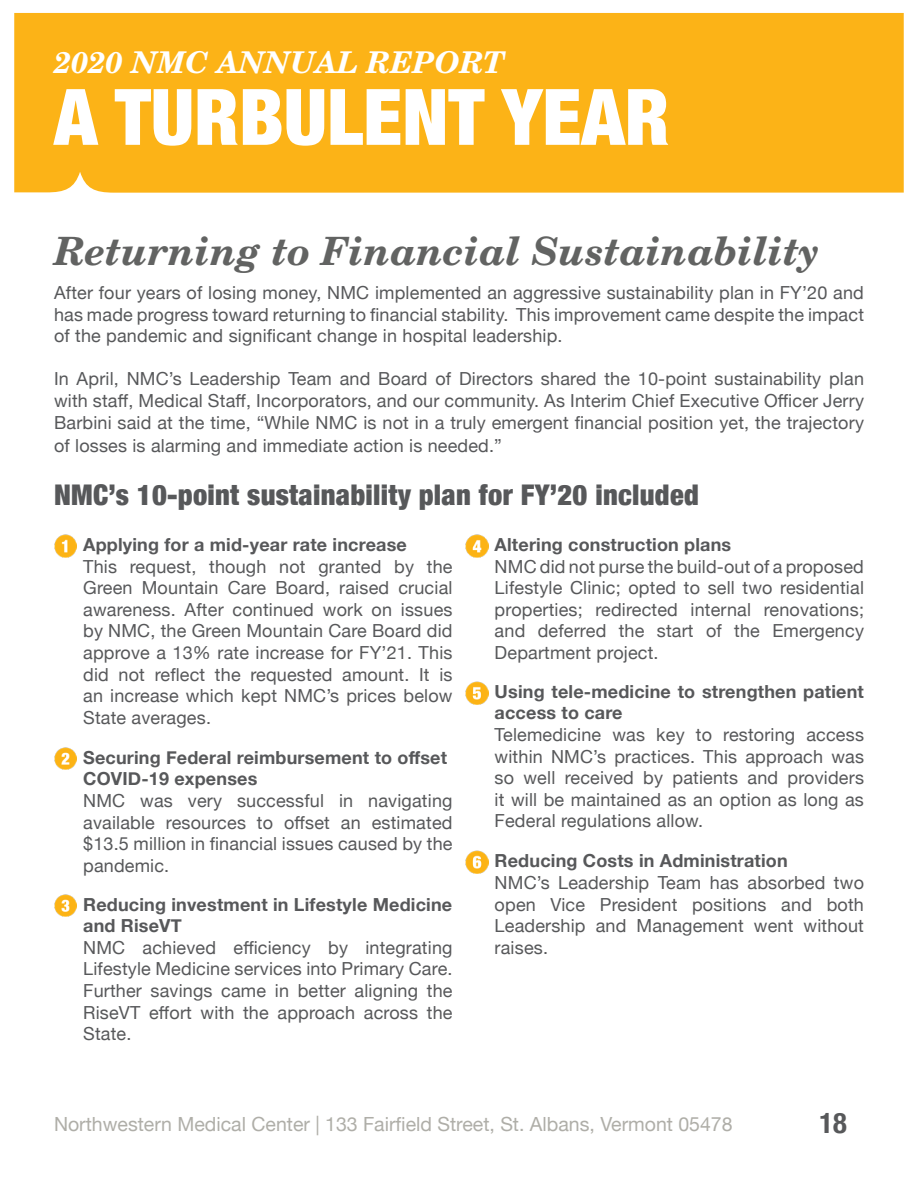
<style>
.page{position:relative;width:918px;height:1188px;background:#fff}
.page>*{position:absolute;margin:0;border:0;box-sizing:border-box;transform-origin:0 0}
.t1{font:900 condensed 78px "Helvetica Neue";color:#fff}
.t2{font:italic 700 39px "New Century Schlbk";color:#626362}
.t3{font:italic 700 30px "New Century Schlbk";color:#fff}
.t4{font:900 condensed 28.5px "Helvetica Neue";letter-spacing:.01em;color:#57585a}
.t5{font:700 condensed 28.5px "Helvetica Neue";color:#57585a}
.t6{font:19.5px "Helvetica Neue";color:#afaea8}
.t7{font:18px/21.6px "Helvetica Neue";letter-spacing:.01em;color:#57585a;text-align:justify}
.t8{font:700 18px/21.6px "Helvetica Neue";letter-spacing:.01em;color:#57585a}
</style>
<div class="page">
<div style="left:14px;top:13px;width:890px;height:180px;background:#fcb317"></div>
<img style="left:54px;top:534px;width:23px;height:23px">
<img style="left:465px;top:534px;width:23px;height:23px">
<img style="left:54px;top:747px;width:23px;height:23px">
<img style="left:465px;top:681px;width:23px;height:23px">
<img style="left:54px;top:894px;width:23px;height:23px">
<img style="left:465px;top:851px;width:23px;height:23px">
<p class="t3" style="left:54px;top:43px;width:452px">2020 NMC ANNUAL REPORT</p>
<p class="t1" style="left:54px;top:53px;width:617px">A TURBULENT YEAR</p>
<p class="t2" style="left:54px;top:226px;width:767px">Returning to Financial Sustainability</p>
<p class="t7" style="left:54px;top:283px;width:812px">After four years of losing money, NMC implemented an aggressive sustainability plan in FY’20 and has made progress toward returning to financial stability. This improvement came despite the impact of the pandemic and significant change in hospital leadership.</p>
<p class="t7" style="left:54px;top:369px;width:812px">In April, NMC’s Leadership Team and Board of Directors shared the 10-point sustainability plan with staff, Medical Staff, Incorporators, and our community. As Interim Chief Executive Officer Jerry Barbini said at the time, “While NMC is not in a truly emergent financial position yet, the trajectory</p>
<p class="t7" style="left:54px;top:436px;width:449px">of losses is alarming and immediate action is needed.”</p>
<p class="t4" style="left:54px;top:471px;width:646px">NMC’s 10-point sustainability plan for FY’20 included</p>
<p class="t8" style="left:83px;top:534px;width:325px">Applying for a mid-year rate increase</p>
<p class="t7" style="left:83px;top:556px;width:371px">This request, though not granted by the Green Mountain Care Board, raised crucial awareness. After continued work on issues by NMC, the Green Mountain Care Board did approve a 13% rate increase for FY’21. This did not reflect the requested amount. It is an increase which kept NMC’s prices below State averages.</p>
<p class="t8" style="left:83px;top:747px;width:365px">Securing Federal reimbursement to offset<br>COVID-19 expenses</p>
<p class="t7" style="left:83px;top:791px;width:371px">NMC was very successful in navigating available resources to offset an estimated $13.5 million in financial issues caused by the pandemic.</p>
<p class="t8" style="left:83px;top:894px;width:371px">Reducing investment in Lifestyle Medicine and RiseVT</p>
<p class="t7" style="left:83px;top:938px;width:371px">NMC achieved efficiency by integrating Lifestyle Medicine services into Primary Care.<br>Further savings came in better aligning the RiseVT effort with the approach across the State.</p>
<p class="t8" style="left:495px;top:534px;width:238px">Altering construction plans</p>
<p class="t7" style="left:495px;top:556px;width:371px">NMC did not purse the build-out of a proposed Lifestyle Clinic; opted to sell two residential properties; redirected internal renovations; and deferred the start of the Emergency Department project.</p>
<p class="t8" style="left:495px;top:681px;width:371px">Using tele-medicine to strengthen patient access to care</p>
<p class="t7" style="left:495px;top:725px;width:371px">Telemedicine was key to restoring access within NMC’s practices. This approach was so well received by patients and providers it will be maintained as an option as long as Federal regulations allow.</p>
<p class="t8" style="left:495px;top:851px;width:295px">Reducing Costs in Administration</p>
<p class="t7" style="left:495px;top:873px;width:371px">NMC’s Leadership Team has absorbed two open Vice President positions and both Leadership and Management went without raises.</p>
<p class="t6" style="left:54px;top:1110px;width:680px">Northwestern Medical Center | 133 Fairfield Street, St. Albans, Vermont 05478</p>
<h3 class="t5" style="left:820px;top:1099px;width:29px">18</h3>
</div>
